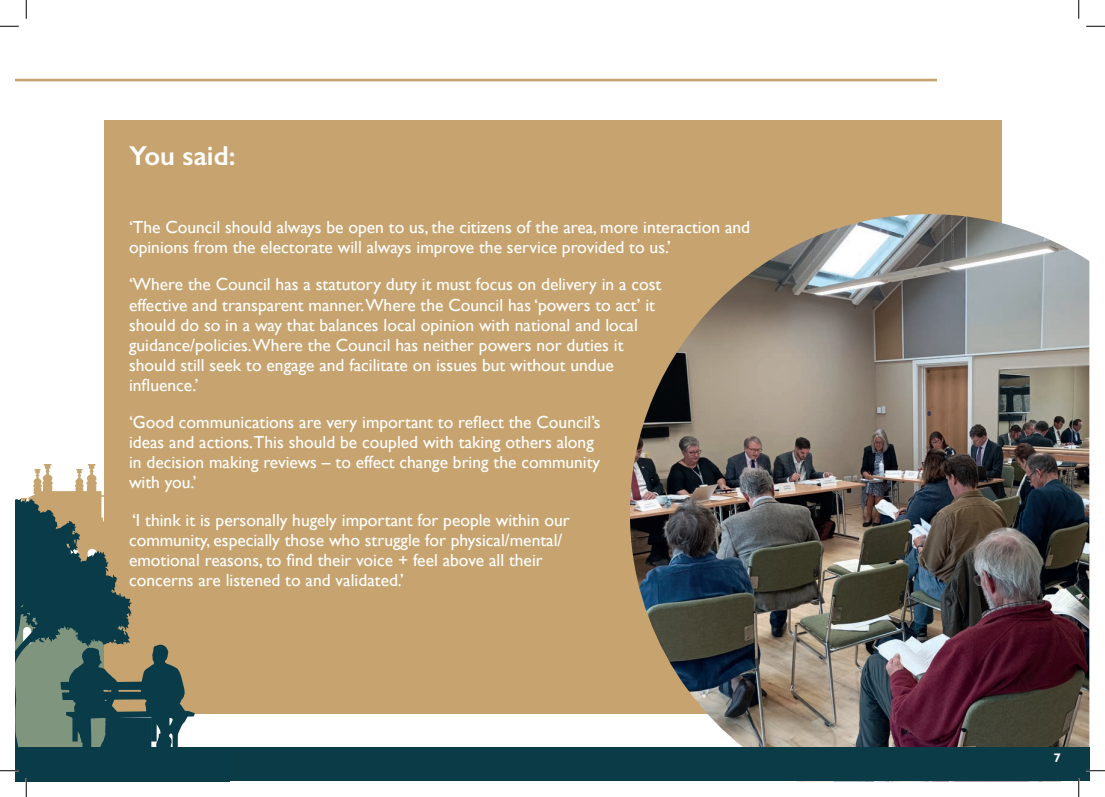
<style>
.page{position:relative;width:1105px;height:797px;background:#fff}
.page>*{position:absolute;margin:0;border:0;box-sizing:border-box;transform-origin:0 0}
.t1{font:600 27.5px "Gill Sans";color:#fff}
.t2{font:17.5px/20px "Gill Sans";color:#fff}
.t3{font:700 12.5px "Gill Sans Nova";color:#fff}
</style>
<div class="page">
<svg style="left:33px;top:464px;width:69px;height:28px"></svg>
<hr style="left:16px;top:79px;width:921px;height:2px;background:#c7a46f">
<div style="left:104px;top:120px;width:898px;height:594px;background:#c7a46f"></div>
<img style="left:630px;top:214px;width:459px;height:567px">
<div style="left:16px;top:746px;width:1073px;height:34px;background:#0b3b47"></div>
<svg style="left:16px;top:492px;width:214px;height:289px"></svg>
<svg style="left:0;top:25px;width:19px;height:2px"></svg>
<svg style="left:1086px;top:25px;width:19px;height:2px"></svg>
<svg style="left:0;top:770px;width:19px;height:1px"></svg>
<svg style="left:1086px;top:770px;width:19px;height:1px"></svg>
<svg style="left:25px;top:0;width:2px;height:19px"></svg>
<svg style="left:25px;top:778px;width:2px;height:19px"></svg>
<svg style="left:1078px;top:0;width:1px;height:19px"></svg>
<svg style="left:1078px;top:778px;width:1px;height:19px"></svg>
<h1 class="t1" style="left:129px;top:139px;width:108px">You said:</h1>
<p class="t2" style="left:129px;top:217px;width:623px">‘The Council should always be open to us, the citizens of the area, more interaction and opinions from the electorate will always improve the service provided to us.’</p>
<p class="t2" style="left:129px;top:274px;width:534px">‘Where the Council has a statutory duty it must focus on delivery in a cost effective and transparent manner.Where the Council has ‘powers to act’ it should do so in a way that balances local opinion with national and local guidance/policies.Where the Council has neither powers nor duties it should still seek to engage and facilitate on issues but without undue influence.’</p>
<p class="t2" style="left:129px;top:412px;width:473px">‘Good communications are very important to reflect the Council’s ideas and actions.This should be coupled with taking others along in decision making reviews – to effect change bring the community with you.’</p>
<p class="t2" style="left:129px;top:510px;width:442px">‘I think it is personally hugely important for people within our community, especially those who struggle for physical/mental/ emotional reasons, to find their voice + feel above all their concerns are listened to and validated.’</p>
<p class="t3" style="left:1054px;top:749px;width:9px">7</p>
</div>
